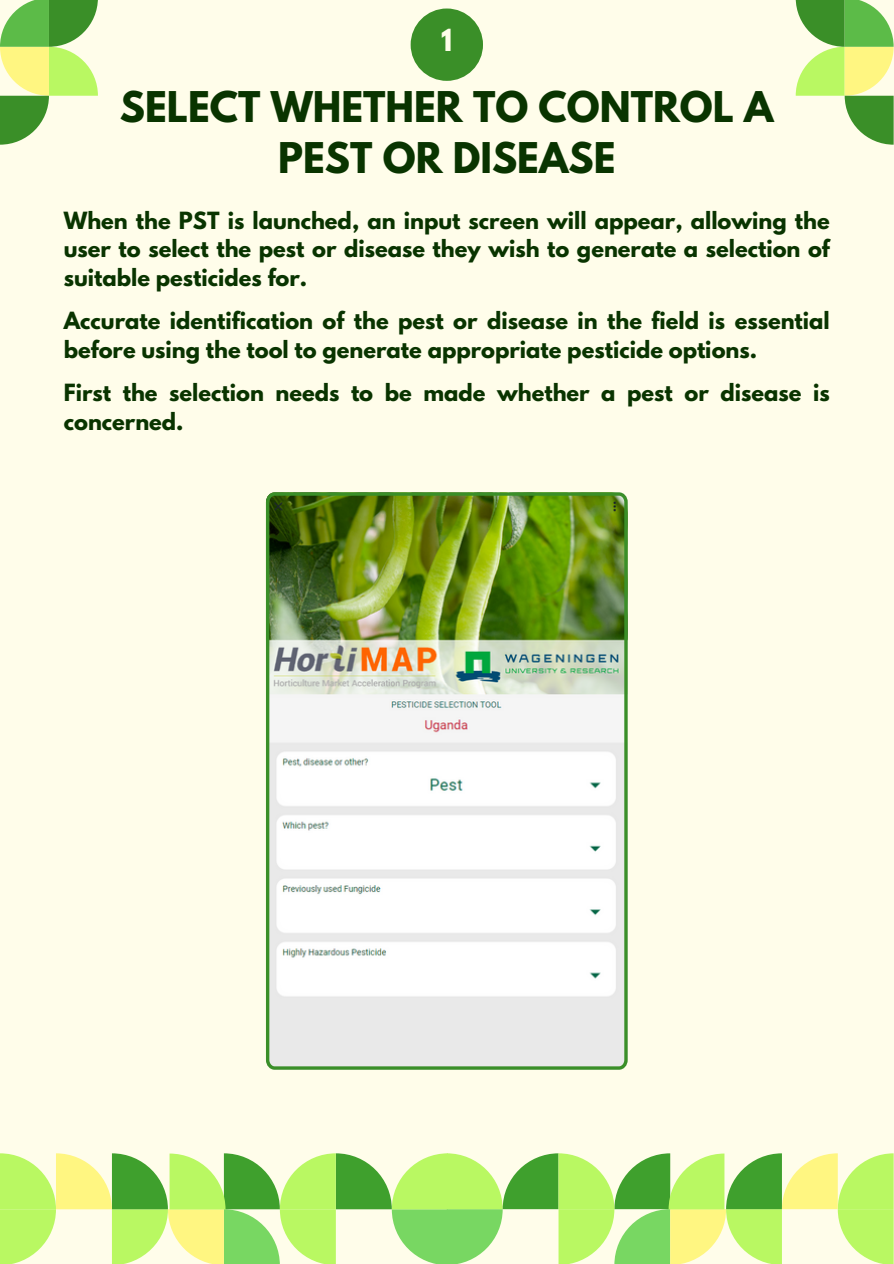
<style>
.page{position:relative;width:894px;height:1264px;background:#fff}
.page>*{position:absolute;margin:0;border:0;box-sizing:border-box;transform-origin:0 0}
.t1{font:700 37.5px/51.8px "League Spartan";color:#093400;text-align:center}
.t2{font:700 27px "League Spartan";color:#fffdea}
.t3{font:700 21px/28.8px "League Spartan";color:#093400}
</style>
<div class="page">
<div style="left:0;top:0;width:893px;height:1263px;background:#fffdea"></div>
<svg style="left:0;top:0;width:98px;height:144px"></svg>
<svg style="left:795px;top:0;width:98px;height:144px"></svg>
<div style="left:410px;top:9px;width:73px;height:72px;background:#3a8f28;border-radius:50%"></div>
<svg style="left:0;top:1153px;width:893px;height:110px"></svg>
<img style="left:266px;top:492px;width:361px;height:577px">
<p class="t2" style="left:441px;top:27px;width:13px">1</p>
<h1 class="t1" style="left:120px;top:85px;width:655px">SELECT WHETHER TO CONTROL A<br>PEST OR DISEASE</h1>
<p class="t3" style="left:64px;top:208px;width:767px;text-align:justify">When the PST is launched, an input screen will appear, allowing the user to select the pest or disease they wish to generate a selection of suitable pesticides for.</p>
<p class="t3" style="left:64px;top:309px;width:767px">Accurate identification of the pest or disease in the field is essential before using the tool to generate appropriate pesticide options.</p>
<p class="t3" style="left:64px;top:381px;width:767px">First the selection needs to be made whether a pest or disease is concerned.</p>
</div>
